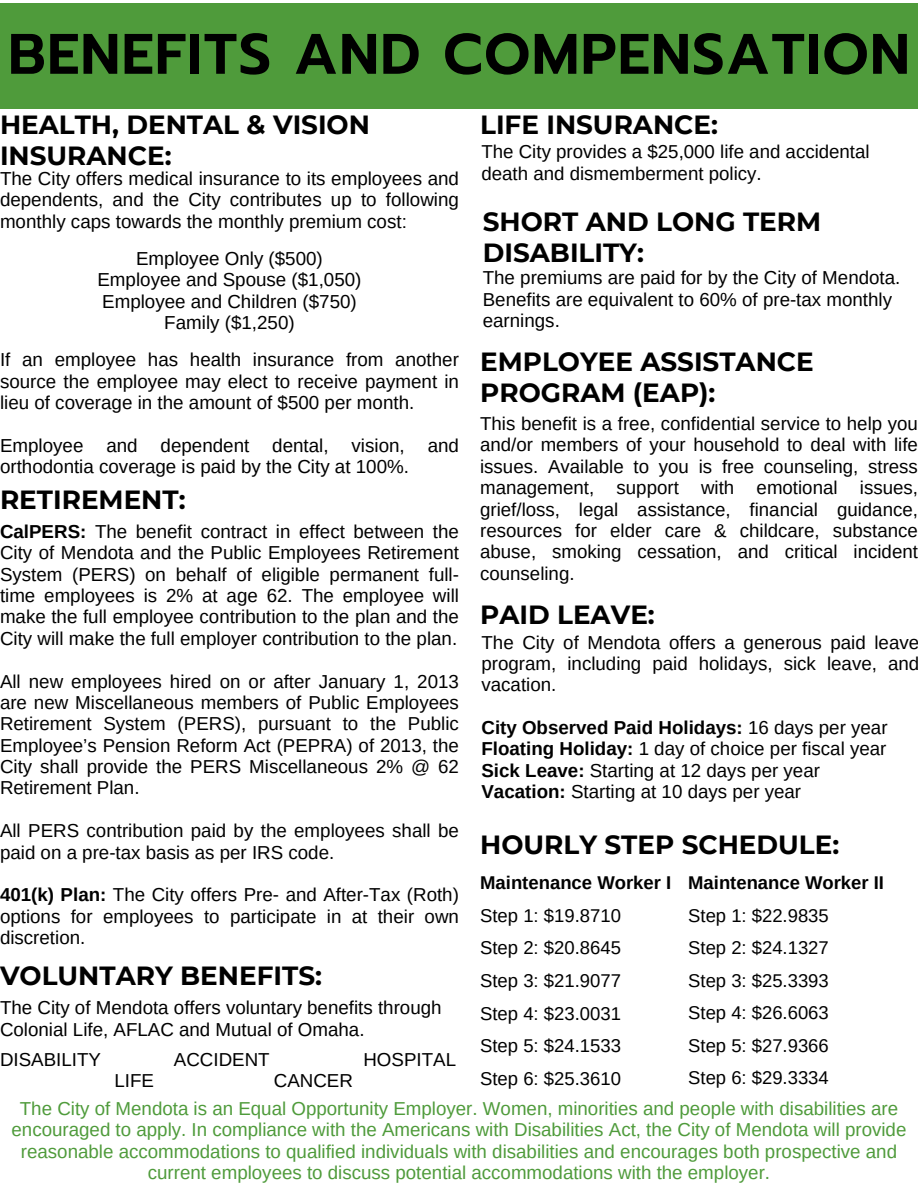
<style>
.page{position:relative;width:918px;height:1188px;background:#fff}
.page>*{position:absolute;margin:0;border:0;box-sizing:border-box;transform-origin:0 0}
.t1{font:600 57px "Prompt";letter-spacing:.025em;color:#000}
.t2{font:700 26.25px/30.3px "Montserrat";color:#000}
.t3{font:18.75px/21.3px "Arimo";color:#000;text-align:justify}
.t4{font:18.75px/21.3px "Arimo";color:#4f9b3b;text-align:center}
.t5{font:700 18.75px "Arimo";color:#000}
.t6{font:18.45px "Arimo";color:#000}
.t7{font:700 18.45px "Arimo";color:#000}
.s1{font-weight:400}
.s2{font-weight:700}
</style>
<div class="page">
<div style="left:0;top:3px;width:918px;height:106px;background:#4f9b3b"></div>
<h1 class="t1" style="left:8px;top:12px;width:903px">BENEFITS AND COMPENSATION</h1>
<h2 class="t2" style="left:0;top:108px;width:372px;line-height:31.5px">HEALTH, DENTAL &amp; VISION<br>INSURANCE:</h2>
<h3 class="t2" style="left:480px;top:109px;width:239px">LIFE INSURANCE:</h3>
<h2 class="t3" style="left:481px;top:140px;width:390px;line-height:22px">The City provides a $25,000 life and accidental death and dismemberment policy.</h2>
<p class="t3" style="left:0;top:168px;width:460px">The City offers medical insurance to its employees and dependents, and the City contributes up to following monthly caps towards the monthly premium cost:</p>
<p class="t3" style="left:136px;top:248px;width:188px">Employee Only ($500)</p>
<p class="t3" style="left:97px;top:269px;width:266px">Employee and Spouse ($1,050)</p>
<p class="t3" style="left:102px;top:291px;width:256px">Employee and Children ($750)</p>
<p class="t3" style="left:164px;top:312px;width:132px">Family ($1,250)</p>
<p class="t3" style="left:0;top:349px;width:460px">If an employee has health insurance from another source the employee may elect to receive payment in lieu of coverage in the amount of $500 per month.</p>
<h2 class="t3" style="left:0;top:435px;width:461px">Employee and dependent dental, vision, and orthodontia coverage is paid by the City at 100%.</h2>
<p class="t2" style="left:483px;top:207px;width:340px">SHORT AND LONG TERM<br>DISABILITY:</p>
<p class="t3" style="left:483px;top:267px;width:419px;text-align:left">The premiums are paid for by the City of Mendota.<br>Benefits are equivalent to 60% of pre-tax monthly earnings.</p>
<p class="t2" style="left:480px;top:347px;width:335px">EMPLOYEE ASSISTANCE<br>PROGRAM (EAP):</p>
<h2 class="t3" style="left:480px;top:413px;width:439px">This benefit is a free, confidential service to help you and/or members of your household to deal with life issues. Available to you is free counseling, stress management, support with emotional issues, grief/loss, legal assistance, financial guidance, resources for elder care &amp; childcare, substance abuse, smoking cessation, and critical incident counseling.</h2>
<p class="t2" style="left:480px;top:599px;width:176px">PAID LEAVE:</p>
<h2 class="t3" style="left:481px;top:631px;width:439px">The City of Mendota offers a generous paid leave program, including paid holidays, sick leave, and vacation.</h2>
<p class="t5" style="left:481px;top:717px;width:408px">City Observed Paid Holidays: <span class="s1">16 days per year</span></p>
<h2 class="t3" style="left:481px;top:738px;width:407px"><span class="s2">Floating Holiday:</span> 1 day of choice per fiscal year</h2>
<p class="t3" style="left:481px;top:760px;width:340px"><span class="s2">Sick Leave:</span> Starting at 12 days per year</p>
<p class="t3" style="left:481px;top:781px;width:321px"><span class="s2">Vacation:</span> Starting at 10 days per year</p>
<h2 class="t2" style="left:0;top:484px;width:187px">RETIREMENT:</h2>
<p class="t3" style="left:0;top:521px;width:461px"><span class="s2">CalPERS:</span> The benefit contract in effect between the City of Mendota and the Public Employees Retirement System (PERS) on behalf of eligible permanent full&shy;time employees is 2% at age 62. The employee will make the full employee contribution to the plan and the City will make the full employer contribution to the plan.</p>
<p class="t3" style="left:0;top:670px;width:460px">All new employees hired on or after January 1, 2013 are new Miscellaneous members of Public Employees Retirement System (PERS), pursuant to the Public Employee’s Pension Reform Act (PEPRA) of 2013, the City shall provide the PERS Miscellaneous 2% @ 62<br>Retirement Plan.</p>
<p class="t3" style="left:0;top:820px;width:460px">All PERS contribution paid by the employees shall be paid on a pre-tax basis as per IRS code.</p>
<p class="t3" style="left:0;top:884px;width:460px"><span class="s2">401(k) Plan:</span> The City offers Pre- and After-Tax (Roth) options for employees to participate in at their own discretion.</p>
<p class="t2" style="left:480px;top:830px;width:361px">HOURLY STEP SCHEDULE:</p>
<p class="t7" style="left:480px;top:872px;width:193px">Maintenance Worker I</p>
<p class="t6" style="left:480px;top:905px;width:142px">Step 1: $19.8710</p>
<p class="t6" style="left:480px;top:938px;width:142px">Step 2: $20.8645</p>
<p class="t6" style="left:480px;top:970px;width:142px">Step 3: $21.9077</p>
<p class="t6" style="left:480px;top:1003px;width:142px">Step 4: $23.0031</p>
<p class="t6" style="left:480px;top:1035px;width:142px">Step 5: $24.1533</p>
<p class="t6" style="left:480px;top:1068px;width:142px">Step 6: $25.3610</p>
<p class="t7" style="left:688px;top:872px;width:197px">Maintenance Worker II</p>
<p class="t6" style="left:688px;top:905px;width:142px">Step 1: $22.9835</p>
<p class="t6" style="left:688px;top:937px;width:142px">Step 2: $24.1327</p>
<p class="t6" style="left:688px;top:970px;width:142px">Step 3: $25.3393</p>
<p class="t6" style="left:688px;top:1002px;width:142px">Step 4: $26.6063</p>
<p class="t6" style="left:688px;top:1035px;width:142px">Step 5: $27.9366</p>
<p class="t6" style="left:688px;top:1067px;width:142px">Step 6: $29.3334</p>
<p class="t2" style="left:0;top:961px;width:323px">VOLUNTARY BENEFITS:</p>
<p class="t3" style="left:0;top:997px;width:443px">The City of Mendota offers voluntary benefits through<br>Colonial Life, AFLAC and Mutual of Omaha.</p>
<p class="t3" style="left:0;top:1049px;width:102px">DISABILITY</p>
<p class="t3" style="left:174px;top:1049px;width:97px">ACCIDENT</p>
<p class="t3" style="left:363px;top:1049px;width:94px">HOSPITAL</p>
<p class="t3" style="left:115px;top:1070px;width:41px">LIFE</p>
<p class="t3" style="left:274px;top:1070px;width:81px">CANCER</p>
<h2 class="t4" style="left:12px;top:1098px;width:896px">The City of Mendota is an Equal Opportunity Employer. Women, minorities and people with disabilities are encouraged to apply. In compliance with the Americans with Disabilities Act, the City of Mendota will provide reasonable accommodations to qualified individuals with disabilities and encourages both prospective and current employees to discuss potential accommodations with the employer.</h2>
</div>
